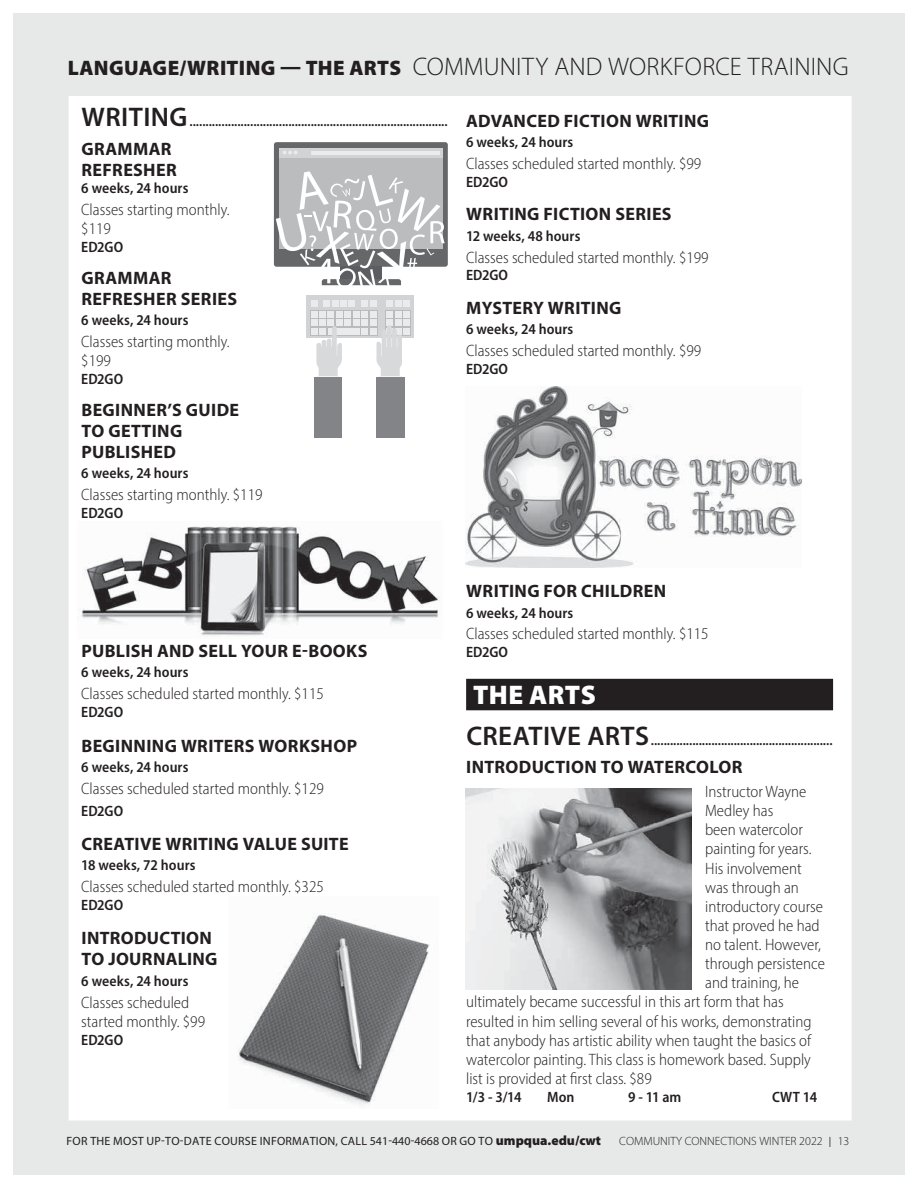
<style>
.page{position:relative;width:918px;height:1188px;background:#fff}
.page>*{position:absolute;margin:0;border:0;box-sizing:border-box;transform-origin:0 0}
.t1{font:900 27px "Myriad Pro";letter-spacing:.015em;color:#fff}
.t2{font:300 25.5px "Myriad Pro";letter-spacing:.005em;color:#231f20}
.t3{font:700 18px/21px "Myriad Pro";letter-spacing:.02em;color:#231f20}
.t4{font:300 semi-condensed 16.5px/19px "Myriad Pro";color:#231f20}
.t5{font:600 semi-condensed 15px "Myriad Pro";color:#231f20}
.t6{font:600 13.5px "Myriad Pro";color:#231f20}
.t7{font:12px "Myriad Pro";letter-spacing:.02em;color:#231f20}
.t8{font:300 12px "Myriad Pro";color:#231f20}
.s1{font-weight:900;font-size:21px}
.s2{font-size:27px}
.s3{font-weight:900;font-size:13.5px}
.s4{font-size:15px}
</style>
<div class="page">
<div style="left:14px;top:14px;width:891px;height:1161px;background:#e7e8e8"></div>
<div style="left:69px;top:97px;width:782px;height:1023px;background:#fff"></div>
<div style="left:466px;top:679px;width:367px;height:31px;background:#231f20"></div>
<div style="left:306px;top:296px;width:108px;height:42px;background:#d1d3d4"></div>
<svg style="left:310px;top:310px;width:68px;height:26px"></svg>
<svg style="left:385px;top:310px;width:26px;height:26px"></svg>
<svg style="left:311px;top:300px;width:6px;height:6px"></svg>
<div style="left:323px;top:300px;width:7px;height:6px;background:#eaebec"></div>
<svg style="left:332px;top:300px;width:6px;height:6px"></svg>
<div style="left:340px;top:300px;width:7px;height:6px;background:#eaebec"></div>
<svg style="left:349px;top:300px;width:6px;height:6px"></svg>
<div style="left:361px;top:300px;width:7px;height:6px;background:#eaebec"></div>
<svg style="left:370px;top:300px;width:6px;height:6px"></svg>
<svg style="left:387px;top:300px;width:6px;height:6px"></svg>
<div style="left:395px;top:300px;width:7px;height:6px;background:#eaebec"></div>
<svg style="left:404px;top:300px;width:6px;height:6px"></svg>
<div style="left:311px;top:311px;width:6px;height:7px;background:#eaebec"></div>
<div style="left:319px;top:311px;width:7px;height:7px;background:#eaebec"></div>
<div style="left:328px;top:311px;width:6px;height:7px;background:#eaebec"></div>
<div style="left:336px;top:311px;width:7px;height:7px;background:#eaebec"></div>
<div style="left:344px;top:311px;width:7px;height:7px;background:#eaebec"></div>
<div style="left:353px;top:311px;width:7px;height:7px;background:#eaebec"></div>
<div style="left:361px;top:311px;width:7px;height:7px;background:#eaebec"></div>
<div style="left:370px;top:311px;width:6px;height:7px;background:#eaebec"></div>
<div style="left:336px;top:320px;width:7px;height:6px;background:#eaebec"></div>
<div style="left:344px;top:320px;width:7px;height:6px;background:#eaebec"></div>
<div style="left:353px;top:320px;width:7px;height:6px;background:#eaebec"></div>
<div style="left:361px;top:320px;width:7px;height:6px;background:#eaebec"></div>
<div style="left:328px;top:328px;width:32px;height:7px;background:#eaebec"></div>
<div style="left:361px;top:328px;width:7px;height:7px;background:#eaebec"></div>
<div style="left:387px;top:311px;width:6px;height:7px;background:#eaebec"></div>
<div style="left:395px;top:311px;width:7px;height:7px;background:#eaebec"></div>
<div style="left:404px;top:311px;width:6px;height:7px;background:#eaebec"></div>
<svg style="left:311px;top:320px;width:31px;height:57px"></svg>
<div style="left:314px;top:377px;width:28px;height:61px;background:#828487"></div>
<svg style="left:370px;top:320px;width:40px;height:57px"></svg>
<div style="left:376px;top:377px;width:29px;height:61px;background:#828487"></div>
<svg style="left:274px;top:142px;width:174px;height:144px"></svg>
<img style="left:466px;top:789px;width:226px;height:200px">
<img style="left:81px;top:526px;width:359px;height:110px">
<img style="left:466px;top:387px;width:336px;height:180px">
<img style="left:238px;top:913px;width:192px;height:192px">
<h2 class="t2" style="left:68px;top:56px;width:782px"><span class="s1">LANGUAGE/WRITING — THE ARTS</span> COMMUNITY AND WORKFORCE TRAINING</h2>
<p class="t6" style="left:82px;top:116px;width:368px"><span class="s2">WRITING</span> .................................................................................</p>
<p class="t3" style="left:81px;top:139px;width:97px">GRAMMAR<br>REFRESHER</p>
<p class="t5" style="left:81px;top:183px;width:109px">6 weeks, 24 hours</p>
<p class="t4" style="left:81px;top:201px;width:150px">Classes starting monthly. $119</p>
<p class="t5" style="left:81px;top:241px;width:43px">ED2GO</p>
<p class="t3" style="left:81px;top:268px;width:157px">GRAMMAR<br>REFRESHER SERIES</p>
<p class="t5" style="left:81px;top:314px;width:109px">6 weeks, 24 hours</p>
<p class="t4" style="left:81px;top:333px;width:150px">Classes starting monthly. $199</p>
<p class="t5" style="left:81px;top:373px;width:43px">ED2GO</p>
<p class="t3" style="left:81px;top:400px;width:159px">BEGINNER’S GUIDE<br>TO GETTING<br>PUBLISHED</p>
<p class="t5" style="left:81px;top:467px;width:109px">6 weeks, 24 hours</p>
<p class="t4" style="left:81px;top:486px;width:183px">Classes starting monthly. $119</p>
<p class="t5" style="left:81px;top:507px;width:43px">ED2GO</p>
<p class="t3" style="left:466px;top:112px;width:244px">ADVANCED FICTION WRITING</p>
<p class="t5" style="left:466px;top:137px;width:109px">6 weeks, 24 hours</p>
<p class="t4" style="left:466px;top:155px;width:237px">Classes scheduled started monthly. $99</p>
<p class="t5" style="left:466px;top:176px;width:43px">ED2GO</p>
<p class="t3" style="left:466px;top:205px;width:207px">WRITING FICTION SERIES</p>
<p class="t5" style="left:466px;top:230px;width:116px">12 weeks, 48 hours</p>
<p class="t4" style="left:466px;top:249px;width:244px">Classes scheduled started monthly. $199</p>
<p class="t5" style="left:466px;top:270px;width:43px">ED2GO</p>
<p class="t3" style="left:466px;top:298px;width:157px">MYSTERY WRITING</p>
<p class="t5" style="left:466px;top:323px;width:109px">6 weeks, 24 hours</p>
<p class="t4" style="left:466px;top:342px;width:237px">Classes scheduled started monthly. $99</p>
<p class="t5" style="left:466px;top:363px;width:43px">ED2GO</p>
<p class="t3" style="left:81px;top:642px;width:288px">PUBLISH AND SELL YOUR E-BOOKS</p>
<p class="t5" style="left:81px;top:667px;width:109px">6 weeks, 24 hours</p>
<p class="t4" style="left:81px;top:685px;width:244px">Classes scheduled started monthly. $115</p>
<p class="t5" style="left:81px;top:706px;width:43px">ED2GO</p>
<p class="t3" style="left:81px;top:736px;width:277px">BEGINNING WRITERS WORKSHOP</p>
<p class="t5" style="left:81px;top:761px;width:109px">6 weeks, 24 hours</p>
<p class="t4" style="left:81px;top:780px;width:244px">Classes scheduled started monthly. $129</p>
<p class="t5" style="left:81px;top:805px;width:43px">ED2GO</p>
<p class="t3" style="left:81px;top:835px;width:269px">CREATIVE WRITING VALUE SUITE</p>
<p class="t5" style="left:81px;top:860px;width:116px">18 weeks, 72 hours</p>
<p class="t4" style="left:81px;top:878px;width:244px">Classes scheduled started monthly. $325</p>
<p class="t5" style="left:81px;top:899px;width:43px">ED2GO</p>
<p class="t3" style="left:81px;top:929px;width:138px">INTRODUCTION<br>TO JOURNALING</p>
<p class="t5" style="left:81px;top:975px;width:109px">6 weeks, 24 hours</p>
<p class="t4" style="left:81px;top:994px;width:125px">Classes scheduled started monthly. $99</p>
<p class="t5" style="left:81px;top:1034px;width:43px">ED2GO</p>
<p class="t3" style="left:466px;top:582px;width:201px">WRITING FOR CHILDREN</p>
<p class="t5" style="left:466px;top:607px;width:109px">6 weeks, 24 hours</p>
<p class="t4" style="left:466px;top:625px;width:244px">Classes scheduled started monthly. $115</p>
<p class="t5" style="left:466px;top:646px;width:43px">ED2GO</p>
<h1 class="t1" style="left:473px;top:684px;width:124px">THE ARTS</h1>
<p class="t6" style="left:466px;top:735px;width:368px"><span class="s2">CREATIVE ARTS</span> .........................................................</p>
<p class="t3" style="left:466px;top:757px;width:278px">INTRODUCTION TO WATERCOLOR</p>
<p class="t4" style="left:705px;top:783px;width:103px">Instructor Wayne</p>
<p class="t4" style="left:705px;top:802px;width:70px">Medley has</p>
<p class="t4" style="left:705px;top:821px;width:99px">been watercolor</p>
<p class="t4" style="left:705px;top:841px;width:108px">painting for years.</p>
<p class="t4" style="left:705px;top:860px;width:98px">His involvement</p>
<p class="t4" style="left:705px;top:879px;width:95px">was through an</p>
<p class="t4" style="left:705px;top:898px;width:119px">introductory course</p>
<p class="t4" style="left:705px;top:917px;width:116px">that proved he had</p>
<p class="t4" style="left:705px;top:936px;width:117px">no talent. However,</p>
<p class="t4" style="left:705px;top:955px;width:121px">through persistence</p>
<p class="t4" style="left:705px;top:974px;width:95px">and training, he</p>
<p class="t4" style="left:466px;top:994px;width:319px">ultimately became successful in this art form that has</p>
<p class="t4" style="left:466px;top:1013px;width:347px">resulted in him selling several of his works, demonstrating</p>
<p class="t4" style="left:466px;top:1032px;width:347px">that anybody has artistic ability when taught the basics of</p>
<p class="t4" style="left:466px;top:1051px;width:346px">watercolor painting. This class is homework based. Supply</p>
<p class="t4" style="left:466px;top:1070px;width:187px">list is provided at first class. $89</p>
<p class="t5" style="left:466px;top:1091px;width:57px">1/3 - 3/14</p>
<p class="t5" style="left:547px;top:1091px;width:29px">Mon</p>
<p class="t5" style="left:628px;top:1091px;width:55px">9 - 11 am</p>
<p class="t5" style="left:772px;top:1091px;width:47px">CWT 14</p>
<p class="t7" style="left:67px;top:1137px;width:536px">FOR THE MOST UP-TO-DATE COURSE INFORMATION, CALL 541-440-4668 OR GO TO <span class="s3">umpqua.edu/cwt</span></p>
<p class="t8" style="left:619px;top:1137px;width:232px">COMMUNITY CONNECTIONS WINTER 2022 <span class="s4">I</span> 13</p>
</div>
